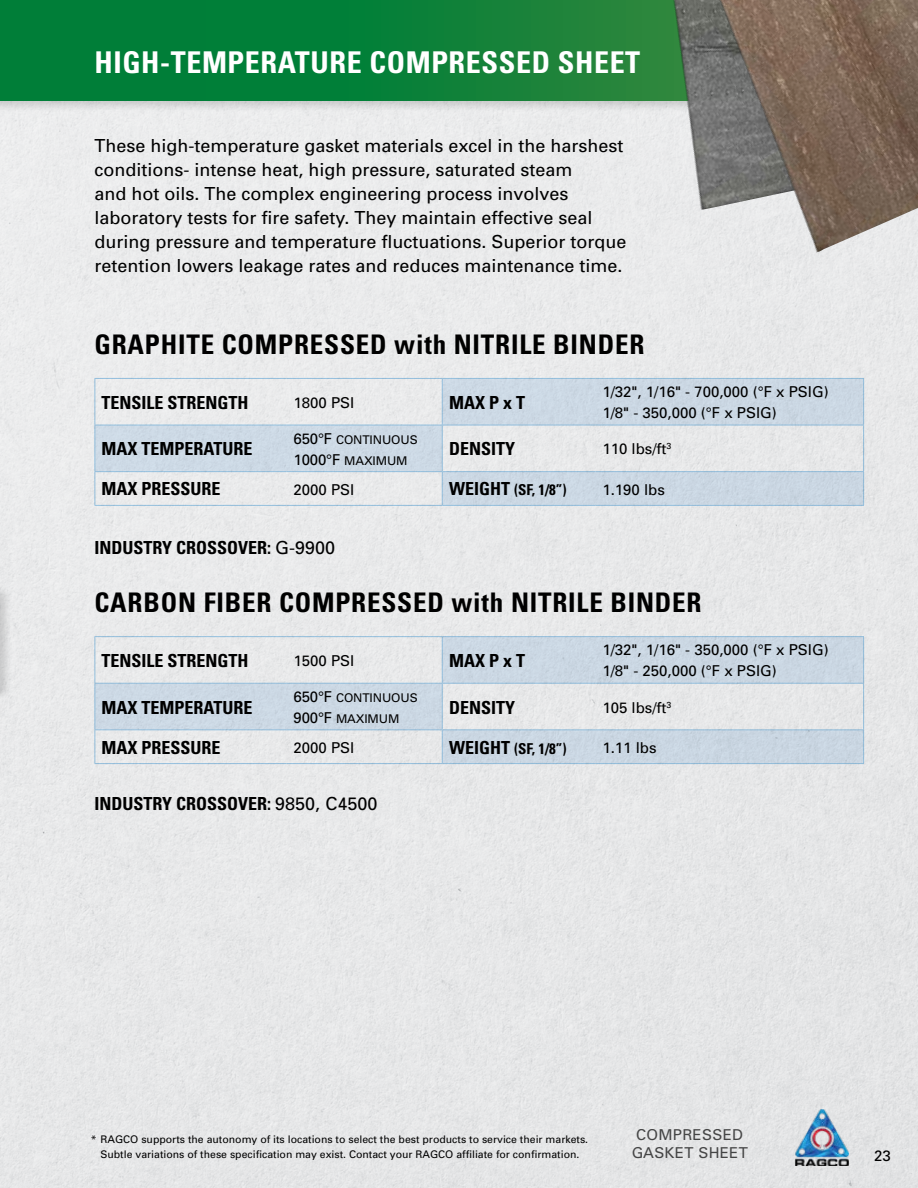
<style>
.page{position:relative;width:918px;height:1188px;background:#fff}
.page>*{position:absolute;margin:0;border:0;box-sizing:border-box;transform-origin:0 0}
.t1{font:700 condensed 30px "Univers";letter-spacing:.02em;color:#fff}
.t2{font:700 condensed 27px "Univers";letter-spacing:.03em;color:#000}
.t3{font:18px/24px "Univers";color:#000}
.t4{font:700 condensed 18px "Univers";color:#000}
.t5{font:15px/21px "Univers";color:#000}
.t6{font:700 condensed 15px "Univers";color:#000}
.t7{font:15px/18px "Univers";letter-spacing:.02em;color:#000;text-align:center}
.t8{font:12px/21px "Univers";letter-spacing:-.01em;color:#000}
.t9{font:10.5px/15px "Univers";color:#000;text-align:center}
.s1{font-size:15px}
.s2{font-size:18px}
.s3{font-weight:400;font-stretch:normal}
</style>
<div class="page">
<div style="left:0;top:113px;width:918px;height:1075px;background:#e8e8e9"></div>
<img style="left:795px;top:1109px;width:54px;height:57px">
<div style="left:0;top:585px;width:13px;height:116px;background:#000;opacity:.15"></div>
<hr style="left:0;top:588px;width:1px;height:100px;background:#cacacb">
<div style="left:0;top:0;width:918px;height:113px;background:#000;opacity:.15"></div>
<svg style="left:0;top:0;width:673px;height:101px;background:#0b8039"></svg>
<svg style="left:95px;top:379px;width:768px;height:126px;background:#d9e0e6"></svg>
<hr style="left:442px;top:378px;width:154px;height:1px;background:#9fceee">
<hr style="left:596px;top:378px;width:268px;height:1px;background:#9fceee">
<hr style="left:863px;top:379px;width:1px;height:46px;background:#9fceee">
<hr style="left:442px;top:425px;width:154px;height:1px;background:#9fceee">
<hr style="left:596px;top:425px;width:268px;height:1px;background:#9fceee">
<hr style="left:863px;top:425px;width:1px;height:46px;background:#9fceee">
<hr style="left:442px;top:471px;width:154px;height:1px;background:#9fceee">
<hr style="left:596px;top:471px;width:268px;height:1px;background:#9fceee">
<hr style="left:863px;top:472px;width:1px;height:33px;background:#9fceee">
<hr style="left:442px;top:505px;width:154px;height:1px;background:#9fceee">
<hr style="left:596px;top:505px;width:268px;height:1px;background:#9fceee">
<hr style="left:94px;top:378px;width:193px;height:1px;background:#9fceee">
<hr style="left:94px;top:379px;width:1px;height:46px;background:#9fceee">
<hr style="left:287px;top:378px;width:155px;height:1px;background:#9fceee">
<hr style="left:442px;top:379px;width:1px;height:46px;background:#9fceee">
<hr style="left:94px;top:425px;width:193px;height:1px;background:#9fceee">
<hr style="left:94px;top:425px;width:1px;height:46px;background:#9fceee">
<hr style="left:287px;top:425px;width:155px;height:1px;background:#9fceee">
<hr style="left:442px;top:425px;width:1px;height:46px;background:#9fceee">
<hr style="left:94px;top:471px;width:193px;height:1px;background:#9fceee">
<hr style="left:94px;top:472px;width:1px;height:33px;background:#9fceee">
<hr style="left:287px;top:471px;width:155px;height:1px;background:#9fceee">
<hr style="left:442px;top:472px;width:1px;height:33px;background:#9fceee">
<hr style="left:94px;top:505px;width:193px;height:1px;background:#9fceee">
<hr style="left:287px;top:505px;width:155px;height:1px;background:#9fceee">
<svg style="left:95px;top:637px;width:768px;height:126px;background:#d8dfe5"></svg>
<hr style="left:442px;top:636px;width:154px;height:1px;background:#9fceee">
<hr style="left:596px;top:636px;width:268px;height:1px;background:#9fceee">
<hr style="left:863px;top:637px;width:1px;height:46px;background:#9fceee">
<hr style="left:442px;top:683px;width:154px;height:1px;background:#9fceee">
<hr style="left:596px;top:683px;width:268px;height:1px;background:#9fceee">
<hr style="left:863px;top:684px;width:1px;height:45px;background:#9fceee">
<hr style="left:442px;top:729px;width:154px;height:1px;background:#9fceee">
<hr style="left:596px;top:729px;width:268px;height:1px;background:#9fceee">
<hr style="left:863px;top:730px;width:1px;height:33px;background:#9fceee">
<hr style="left:442px;top:763px;width:154px;height:1px;background:#9fceee">
<hr style="left:596px;top:763px;width:268px;height:1px;background:#9fceee">
<hr style="left:94px;top:636px;width:193px;height:1px;background:#9fceee">
<hr style="left:94px;top:637px;width:1px;height:46px;background:#9fceee">
<hr style="left:287px;top:636px;width:155px;height:1px;background:#9fceee">
<hr style="left:442px;top:637px;width:1px;height:46px;background:#9fceee">
<hr style="left:94px;top:683px;width:193px;height:1px;background:#9fceee">
<hr style="left:94px;top:684px;width:1px;height:45px;background:#9fceee">
<hr style="left:287px;top:683px;width:155px;height:1px;background:#9fceee">
<hr style="left:442px;top:684px;width:1px;height:45px;background:#9fceee">
<hr style="left:94px;top:729px;width:193px;height:1px;background:#9fceee">
<hr style="left:94px;top:730px;width:1px;height:33px;background:#9fceee">
<hr style="left:287px;top:729px;width:155px;height:1px;background:#9fceee">
<hr style="left:442px;top:730px;width:1px;height:33px;background:#9fceee">
<hr style="left:94px;top:763px;width:193px;height:1px;background:#9fceee">
<hr style="left:287px;top:763px;width:155px;height:1px;background:#9fceee">
<img style="left:673px;top:0;width:46px;height:210px">
<img style="left:719px;top:0;width:199px;height:254px">
<h1 class="t1" style="left:94px;top:44px;width:547px">HIGH-TEMPERATURE COMPRESSED SHEET</h1>
<p class="t3" style="left:94px;top:133px;width:534px">These high-temperature gasket materials excel in the harshest conditions- intense heat, high pressure, saturated steam<br>and hot oils. The complex engineering process involves laboratory tests for fire safety. They maintain effective seal during pressure and temperature fluctuations. Superior torque retention lowers leakage rates and reduces maintenance time.</p>
<h2 class="t2" style="left:94px;top:328px;width:551px">GRAPHITE COMPRESSED with NITRILE BINDER</h2>
<p class="t4" style="left:102px;top:391px;width:149px">TENSILE STRENGTH</p>
<p class="t5" style="left:293px;top:392px;width:62px">1800 PSI</p>
<p class="t4" style="left:449px;top:391px;width:77px">MAX P x T</p>
<p class="t5" style="left:602px;top:381px;width:228px">1/32", 1/16" - 700,000 (°F x PSIG)<br>1/8" - 350,000 (°F x PSIG)</p>
<p class="t4" style="left:102px;top:438px;width:152px">MAX TEMPERATURE</p>
<p class="t8" style="left:293px;top:429px;width:126px"><span class="s1">650°F</span> CONTINUOUS<br><span class="s1">1000°F</span> MAXIMUM</p>
<p class="t4" style="left:449px;top:438px;width:68px">DENSITY</p>
<p class="t5" style="left:602px;top:438px;width:71px">110 lbs/ft<sup>3</sup></p>
<p class="t4" style="left:102px;top:478px;width:121px">MAX PRESSURE</p>
<p class="t5" style="left:293px;top:478px;width:62px">2000 PSI</p>
<p class="t6" style="left:449px;top:481px;width:119px"><span class="s2">WEIGHT</span> (SF, 1/8”)</p>
<p class="t5" style="left:602px;top:478px;width:64px">1.190 lbs</p>
<p class="t4" style="left:94px;top:536px;width:242px">INDUSTRY CROSSOVER: <span class="s3">G-9900</span></p>
<h2 class="t2" style="left:94px;top:586px;width:609px">CARBON FIBER COMPRESSED with NITRILE BINDER</h2>
<p class="t4" style="left:102px;top:649px;width:149px">TENSILE STRENGTH</p>
<p class="t5" style="left:293px;top:650px;width:62px">1500 PSI</p>
<p class="t4" style="left:449px;top:649px;width:77px">MAX P x T</p>
<p class="t5" style="left:602px;top:639px;width:228px">1/32", 1/16" - 350,000 (°F x PSIG)<br>1/8" - 250,000 (°F x PSIG)</p>
<p class="t4" style="left:102px;top:696px;width:152px">MAX TEMPERATURE</p>
<p class="t8" style="left:293px;top:687px;width:126px"><span class="s1">650°F</span> CONTINUOUS<br><span class="s1">900°F</span> MAXIMUM</p>
<p class="t4" style="left:449px;top:696px;width:68px">DENSITY</p>
<p class="t5" style="left:602px;top:697px;width:71px">105 lbs/ft<sup>3</sup></p>
<p class="t4" style="left:102px;top:736px;width:121px">MAX PRESSURE</p>
<p class="t5" style="left:293px;top:737px;width:62px">2000 PSI</p>
<p class="t6" style="left:449px;top:739px;width:119px"><span class="s2">WEIGHT</span> (SF, 1/8”)</p>
<p class="t5" style="left:602px;top:737px;width:56px">1.11 lbs</p>
<p class="t4" style="left:94px;top:792px;width:284px">INDUSTRY CROSSOVER: <span class="s3">9850, C4500</span></p>
<p class="t9" style="left:91px;top:1131px;width:499px">* RAGCO supports the autonomy of its locations to select the best products to service their markets.<br>Subtle variations of these specification may exist. Contact your RAGCO affiliate for confirmation.</p>
<p class="t7" style="left:631px;top:1126px;width:118px">COMPRESSED<br>GASKET SHEET</p>
<p class="t5" style="left:874px;top:1145px;width:18px">23</p>
</div>
